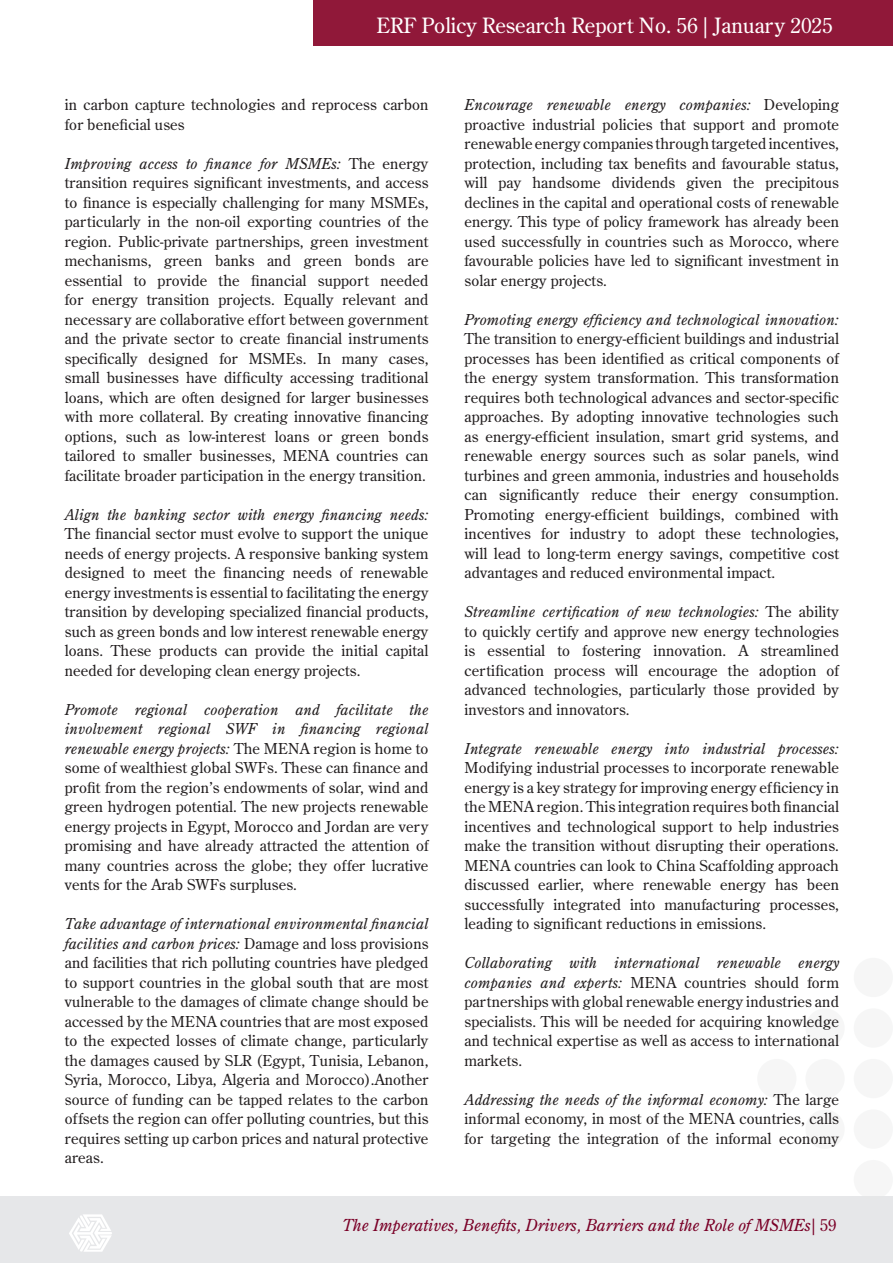
<style>
.page{position:relative;width:893px;height:1263px;background:#fff}
.page>*{position:absolute;margin:0;border:0;box-sizing:border-box;transform-origin:0 0}
.t1{font:21px "Century Old Style Std";color:#fff}
.t2{font:italic 16.5px "Century Old Style Std";color:#7a0027}
.Text_inside{font:15px/19.5px "Century Old Style Std";letter-spacing:.01em;color:#231f20;text-align:justify}
.s1{font-style:italic}
.s2{font-style:normal}
</style>
<div class="page">
<div style="left:0;top:1196px;width:893px;height:67px;background:#e6e7e9"></div>
<div style="left:313px;top:0;width:580px;height:45px;background:#901839"></div>
<div style="left:854px;top:1160px;width:39px;height:39px;background:#f6f6f6;border-radius:50%"></div>
<div style="left:854px;top:1109px;width:39px;height:40px;background:#f6f6f6;border-radius:50%"></div>
<div style="left:854px;top:1059px;width:39px;height:39px;background:#f6f6f6;border-radius:50%"></div>
<div style="left:854px;top:1008px;width:39px;height:40px;background:#f6f6f6;border-radius:50%"></div>
<div style="left:805px;top:1109px;width:40px;height:40px;background:#f6f6f6;border-radius:50%"></div>
<div style="left:805px;top:1059px;width:40px;height:39px;background:#f6f6f6;border-radius:50%"></div>
<div style="left:805px;top:1008px;width:40px;height:40px;background:#f6f6f6;border-radius:50%"></div>
<div style="left:757px;top:1059px;width:39px;height:39px;background:#f6f6f6;border-radius:50%"></div>
<svg style="left:69px;top:1214px;width:43px;height:38px"></svg>
<h1 class="t1" style="left:376px;top:12px;width:458px">ERF Policy Research Report No. 56 | January 2025</h1>
<p class="Text_inside" style="left:65px;top:95px;width:365px">in carbon capture technologies and reprocess carbon for beneficial uses</p>
<p class="Text_inside" style="left:65px;top:153px;width:365px"><span class="s1">Improving access to finance for MSMEs:</span> The energy transition requires significant investments, and access to finance is especially challenging for many MSMEs, particularly in the non-oil exporting countries of the region. Public-private partnerships, green investment mechanisms, green banks and green bonds are essential to provide the financial support needed for energy transition projects. Equally relevant and necessary are collaborative effort between government and the private sector to create financial instruments specifically designed for MSMEs. In many cases, small businesses have difficulty accessing traditional loans, which are often designed for larger businesses with more collateral. By creating innovative financing options, such as low-interest loans or green bonds tailored to smaller businesses, MENA countries can facilitate broader participation in the energy transition.</p>
<p class="Text_inside" style="left:65px;top:504px;width:365px"><span class="s1">Align the banking sector with energy financing needs:<br></span>The financial sector must evolve to support the unique needs of energy projects. A responsive banking system designed to meet the financing needs of renewable energy investments is essential to facilitating the energy transition by developing specialized financial products, such as green bonds and low interest renewable energy loans. These products can provide the initial capital needed for developing clean energy projects.</p>
<p class="Text_inside" style="left:65px;top:699px;width:365px"><span class="s1">Promote regional cooperation and facilitate the involvement regional SWF in financing regional renewable energy projects:</span> The MENA region is home to some of wealthiest global SWFs. These can finance and profit from the region’s endowments of solar, wind and green hydrogen potential. The new projects renewable energy projects in Egypt, Morocco and Jordan are very promising and have already attracted the attention of many countries across the globe; they offer lucrative vents for the Arab SWFs surpluses.</p>
<p class="Text_inside" style="left:65px;top:914px;width:365px"><span class="s1">Take advantage of international environmental financial facilities and carbon prices:</span> Damage and loss provisions and facilities that rich polluting countries have pledged to support countries in the global south that are most vulnerable to the damages of climate change should be accessed by the MENA countries that are most exposed to the expected losses of climate change, particularly the damages caused by SLR (Egypt, Tunisia, Lebanon, Syria, Morocco, Libya, Algeria and Morocco).Another source of funding can be tapped relates to the carbon offsets the region can offer polluting countries, but this requires setting up carbon prices and natural protective areas.</p>
<p class="Text_inside" style="left:464px;top:95px;width:376px"><span class="s1">Encourage renewable energy companies:</span> Developing proactive industrial policies that support and promote renewable energy companies through targeted incentives, protection, including tax benefits and favourable status, will pay handsome dividends given the precipitous declines in the capital and operational costs of renewable energy. This type of policy framework has already been used successfully in countries such as Morocco, where favourable policies have led to significant investment in solar energy projects.</p>
<p class="Text_inside" style="left:464px;top:309px;width:376px"><span class="s1">Promoting energy efficiency and technological innovation:<br></span>The transition to energy-efficient buildings and industrial processes has been identified as critical components of the energy system transformation. This transformation requires both technological advances and sector-specific approaches. By adopting innovative technologies such as energy-efficient insulation, smart grid systems, and renewable energy sources such as solar panels, wind turbines and green ammonia, industries and households can significantly reduce their energy consumption.<br>Promoting energy-efficient buildings, combined with incentives for industry to adopt these technologies, will lead to long-term energy savings, competitive cost advantages and reduced environmental impact.</p>
<p class="Text_inside" style="left:464px;top:602px;width:376px"><span class="s1">Streamline certification of new technologies:</span> The ability to quickly certify and approve new energy technologies is essential to fostering innovation. A streamlined certification process will encourage the adoption of advanced technologies, particularly those provided by investors and innovators.</p>
<p class="Text_inside" style="left:464px;top:738px;width:376px"><span class="s1">Integrate renewable energy into industrial processes:<br></span>Modifying industrial processes to incorporate renewable energy is a key strategy for improving energy efficiency in the MENA region. This integration requires both financial incentives and technological support to help industries make the transition without disrupting their operations.<br>MENA countries can look to China Scaffolding approach discussed earlier, where renewable energy has been successfully integrated into manufacturing processes, leading to significant reductions in emissions.</p>
<p class="Text_inside" style="left:464px;top:953px;width:376px"><span class="s1">Collaborating with international renewable energy companies and experts:</span> MENA countries should form partnerships with global renewable energy industries and specialists. This will be needed for acquiring knowledge and technical expertise as well as access to international markets.</p>
<p class="Text_inside" style="left:464px;top:1089px;width:376px"><span class="s1">Addressing the needs of the informal economy:</span> The large informal economy, in most of the MENA countries, calls for targeting the integration of the informal economy</p>
<p class="t2" style="left:343px;top:1214px;width:495px">The Imperatives, Benefits, Drivers, Barriers and the Role of MSMEs<span class="s2">| 59</span></p>
</div>
